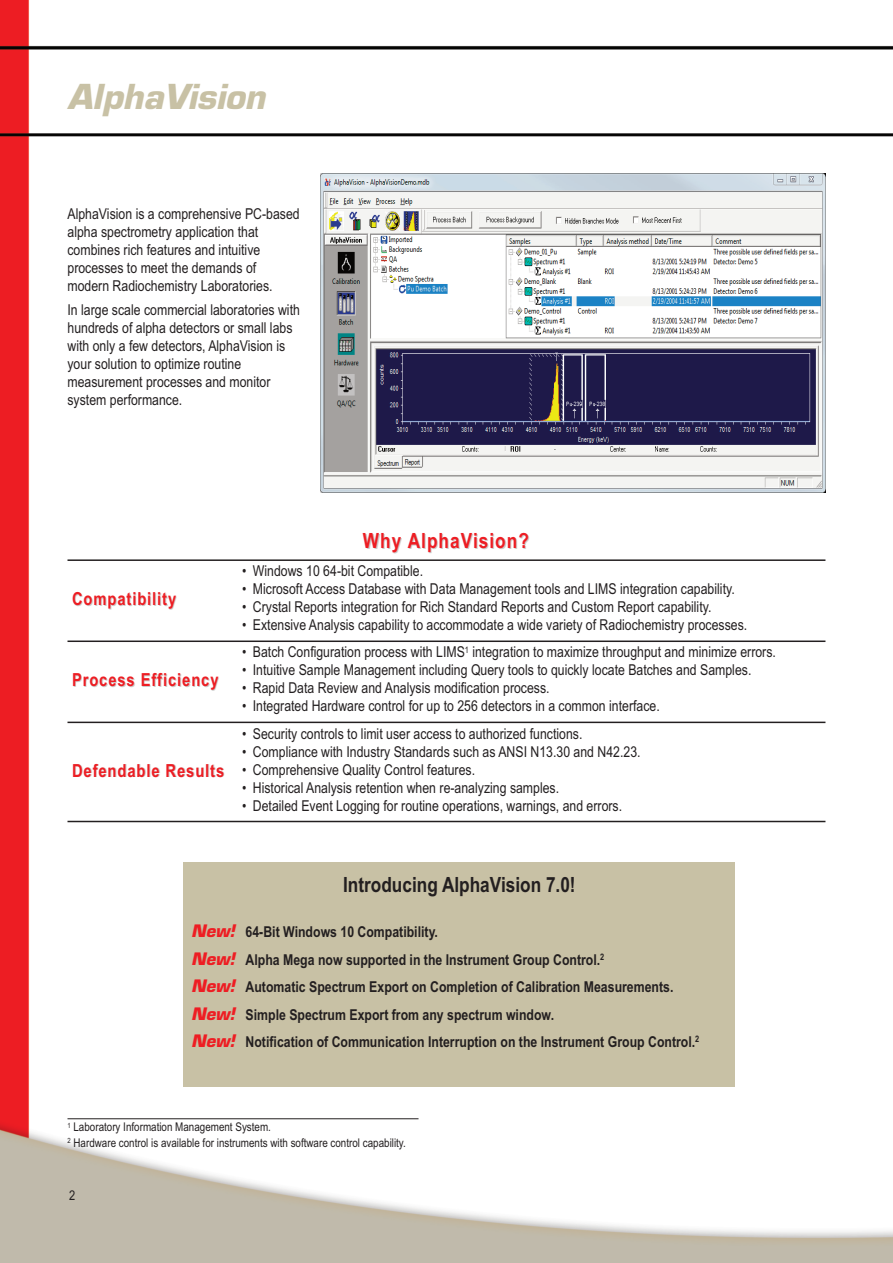
<style>
.page{position:relative;width:893px;height:1263px;background:#fff}
.page>*{position:absolute;margin:0;border:0;box-sizing:border-box;transform-origin:0 0}
.t1{font:36px "EGG Eurostile";color:#c8c1a5}
.t2{font:700 21px "Arial Narrow";color:#231f20}
.t3{font:700 21px "Arial Narrow";letter-spacing:.05em;color:#ee1d23}
.t4{font:700 18px "Arial Narrow";letter-spacing:.05em;color:#ee1d23}
.t5{font:15px/18px "Arial Narrow";color:#231f20}
.t6{font:700 15px/27.6px "Arial Narrow";color:#231f20}
.t7{font:13.5px "Arial Narrow";color:#231f20}
.t8{font:12px/15.5px "Arial Narrow";color:#231f20}
.s1{font-family:"EGG Eurostile";font-weight:400;font-size:18px;color:#ee1d23}
</style>
<div class="page">
<img style="left:0;top:0;width:893px;height:1263px">
<div style="left:184px;top:862px;width:551px;height:225px;background:#c8c1a5"></div>
<hr style="left:68px;top:1118px;width:350px;height:1px;background:#231f20">
<div style="left:68px;top:528px;width:757px;height:32px;background:#fff"></div>
<div style="left:68px;top:560px;width:170px;height:81px;background:#fff"></div>
<div style="left:238px;top:560px;width:587px;height:81px;background:#fff"></div>
<div style="left:68px;top:641px;width:170px;height:81px;background:#fff"></div>
<div style="left:238px;top:641px;width:587px;height:81px;background:#fff"></div>
<div style="left:68px;top:722px;width:170px;height:100px;background:#fff"></div>
<div style="left:238px;top:722px;width:587px;height:100px;background:#fff"></div>
<hr style="left:68px;top:559px;width:757px;height:2px;background:#231f20">
<hr style="left:68px;top:640px;width:757px;height:2px;background:#231f20">
<hr style="left:68px;top:722px;width:757px;height:1px;background:#231f20">
<hr style="left:68px;top:821px;width:757px;height:1px;background:#231f20">
<img style="left:321px;top:173px;width:504px;height:320px">
<h1 class="t1" style="left:68px;top:75px;width:199px">AlphaVision</h1>
<p class="t5" style="left:68px;top:205px;width:234px">AlphaVision is a comprehensive PC-based alpha spectrometry application that combines rich features and intuitive processes to meet the demands of modern Radiochemistry Laboratories.</p>
<p class="t5" style="left:67px;top:301px;width:234px">In large scale commercial laboratories with hundreds of alpha detectors or small labs with only a few detectors, AlphaVision is your solution to optimize routine measurement processes and monitor system performance.</p>
<h2 class="t3" style="left:363px;top:528px;width:168px">Why AlphaVision?</h2>
<p class="t4" style="left:72px;top:589px;width:106px">Compatibility</p>
<p class="t4" style="left:72px;top:670px;width:148px">Process Efficiency</p>
<p class="t4" style="left:72px;top:760px;width:154px">Defendable Results</p>
<p class="t5" style="left:242px;top:562px;width:183px">• Windows 10 64-bit Compatible.</p>
<p class="t5" style="left:242px;top:580px;width:494px">• Microsoft Access Database with Data Management tools and LIMS integration capability.</p>
<p class="t5" style="left:242px;top:598px;width:471px">• Crystal Reports integration for Rich Standard Reports and Custom Report capability.</p>
<p class="t5" style="left:242px;top:616px;width:507px">• Extensive Analysis capability to accommodate a wide variety of Radiochemistry processes.</p>
<p class="t5" style="left:242px;top:643px;width:535px">• Batch Configuration process with LIMS<sup>1</sup> integration to maximize throughput and minimize errors.</p>
<p class="t5" style="left:242px;top:661px;width:511px">• Intuitive Sample Management including Query tools to quickly locate Batches and Samples.</p>
<p class="t5" style="left:242px;top:679px;width:309px">• Rapid Data Review and Analysis modification process.</p>
<p class="t5" style="left:242px;top:697px;width:419px">• Integrated Hardware control for up to 256 detectors in a common interface.</p>
<p class="t5" style="left:242px;top:724px;width:342px">• Security controls to limit user access to authorized functions.</p>
<p class="t5" style="left:242px;top:742px;width:400px">• Compliance with Industry Standards such as ANSI N13.30 and N42.23.</p>
<p class="t5" style="left:242px;top:760px;width:235px">• Comprehensive Quality Control features.</p>
<p class="t5" style="left:242px;top:778px;width:319px">• Historical Analysis retention when re-analyzing samples.</p>
<p class="t5" style="left:242px;top:796px;width:382px">• Detailed Event Logging for routine operations, warnings, and errors.</p>
<h2 class="t2" style="left:343px;top:873px;width:234px">Introducing AlphaVision 7.0!</h2>
<p class="t6" style="left:191px;top:918px;width:510px"><span class="s1">New!</span> 64-Bit Windows 10 Compatibility.<br><span class="s1">New!</span> Alpha Mega now supported in the Instrument Group Control.<sup>2<br></sup><span class="s1">New!</span> Automatic Spectrum Export on Completion of Calibration Measurements.<br><span class="s1">New!</span> Simple Spectrum Export from any spectrum window.<br><span class="s1">New!</span> Notification of Communication Interruption on the Instrument Group Control.<sup>2</sup></p>
<p class="t8" style="left:68px;top:1119px;width:340px"><sup>1</sup> Laboratory Information Management System.<br><sup>2</sup> Hardware control is available for instruments with software control capability.</p>
<p class="t7" style="left:69px;top:1188px;width:8px">2</p>
</div>
